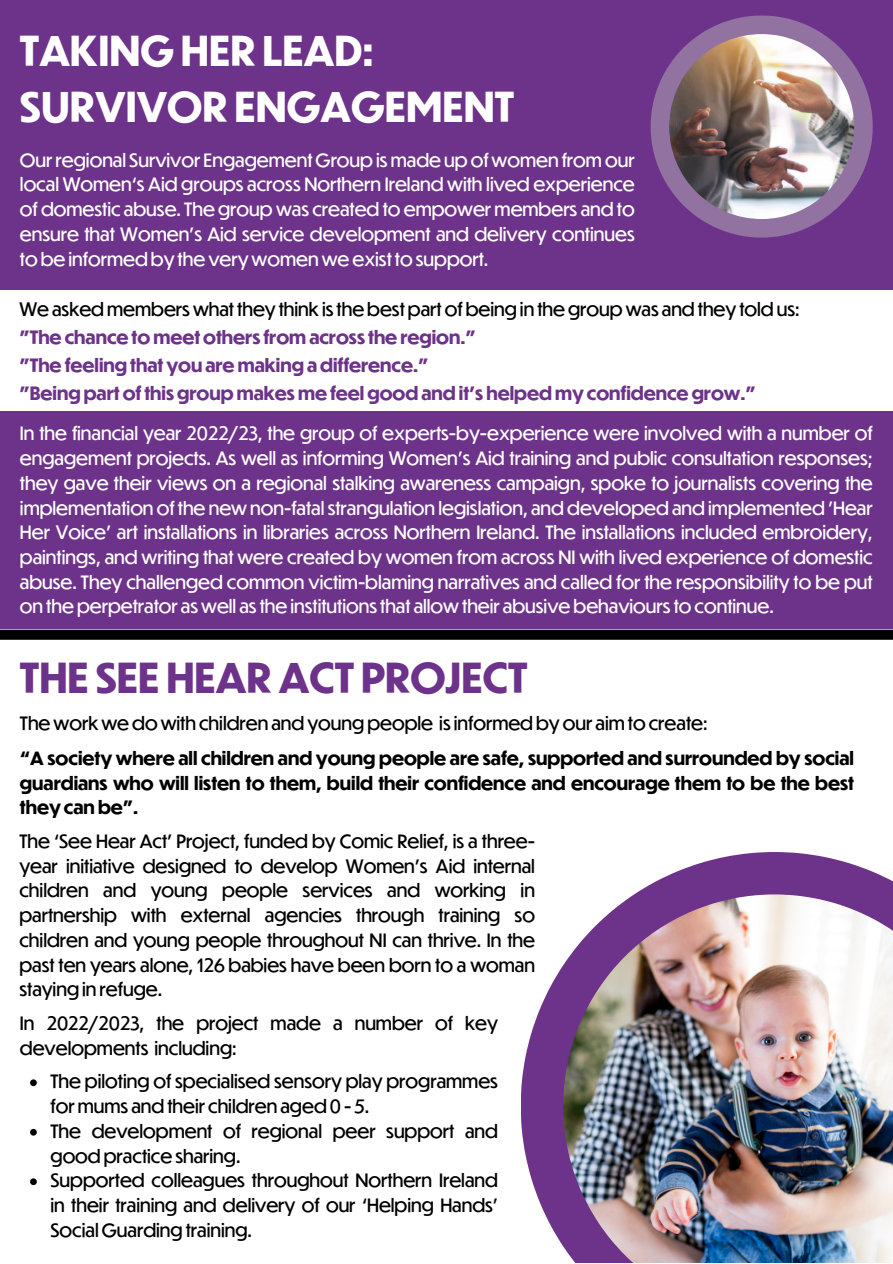
<style>
.page{position:relative;width:893px;height:1264px;background:#fff}
.page>*{position:absolute;margin:0;border:0;box-sizing:border-box;transform-origin:0 0}
.t1{font:700 40.5px "Dunbar Tall";color:#6d3289}
.t2{font:700 40.35px/56.2px "Dunbar Tall";color:#fff}
.t3{font:18px/24.8px "Dunbar Tall";color:#fff;text-align:justify}
.t4{font:18px/24.8px "Dunbar Tall";color:#000}
.t5{font:700 18px/24.8px "Dunbar Tall";color:#000;text-align:justify}
.t6{font:700 18px/28px "Dunbar Tall";color:#6d3289}
</style>
<div class="page">
<div style="left:0;top:0;width:892px;height:1262px;background:#6d3289"></div>
<div style="left:0;top:629px;width:892px;height:633px;background:#fff"></div>
<div style="left:0;top:629px;width:892px;height:10px;background:#000"></div>
<svg style="left:650px;top:16px;width:222px;height:221px"></svg>
<img style="left:669px;top:34px;width:185px;height:185px">
<svg style="left:521px;top:852px;width:371px;height:394px"></svg>
<img style="left:563px;top:894px;width:329px;height:368px">
<div style="left:0;top:289px;width:892px;height:121px;background:#fff"></div>
<svg style="left:30px;top:1079px;width:7px;height:7px"></svg>
<svg style="left:30px;top:1128px;width:7px;height:7px"></svg>
<svg style="left:30px;top:1178px;width:7px;height:7px"></svg>
<h2 class="t2" style="left:20px;top:21px;width:495px">TAKING HER LEAD:<br>SURVIVOR ENGAGEMENT</h2>
<p class="t3" style="left:20px;top:147px;width:616px">Our regional Survivor Engagement Group is made up of women from our local Women‘s Aid groups across Northern Ireland with lived experience of domestic abuse. The group was created to empower members and to ensure that Women's Aid service development and delivery continues to be informed by the very women we exist to support.</p>
<p class="t4" style="left:19px;top:296px;width:781px">We asked members what they think is the best part of being in the group was and they told us:</p>
<p class="t6" style="left:19px;top:322px;width:737px">"The chance to meet others from across the region."<br>"The feeling that you are making a difference."<br>"Being part of this group makes me feel good and it’s helped my confidence grow."</p>
<p class="t3" style="left:20px;top:420px;width:854px">In the financial year 2022/23, the group of experts-by-experience were involved with a number of engagement projects. As well as informing Women's Aid training and public consultation responses; they gave their views on a regional stalking awareness campaign, spoke to journalists covering the implementation of the new non-fatal strangulation legislation, and developed and implemented 'Hear Her Voice' art installations in libraries across Northern Ireland. The installations included embroidery, paintings, and writing that were created by women from across NI with lived experience of domestic abuse. They challenged common victim-blaming narratives and called for the responsibility to be put on the perpetrator as well as the institutions that allow their abusive behaviours to continue.</p>
<h1 class="t1" style="left:20px;top:648px;width:509px">THE SEE HEAR ACT PROJECT</h1>
<p class="t4" style="left:20px;top:710px;width:689px">The work we do with children and young people is informed by our aim to create:</p>
<p class="t5" style="left:20px;top:745px;width:835px">“A society where all children and young people are safe, supported and surrounded by social guardians who will listen to them, build their confidence and encourage them to be the best they can be”.</p>
<p class="t4" style="left:19px;top:828px;width:517px;text-align:justify">The ‘See Hear Act’ Project, funded by Comic Relief, is a three&shy;year initiative designed to develop Women’s Aid internal children and young people services and working in partnership with external agencies through training so children and young people throughout NI can thrive. In the past ten years alone, 126 babies have been born to a woman staying in refuge.</p>
<p class="t4" style="left:20px;top:1010px;width:479px">In 2022/2023, the project made a number of key developments including:</p>
<p class="t4" style="left:50px;top:1068px;width:449px">The piloting of specialised sensory play programmes for mums and their children aged 0 - 5.<br>The development of regional peer support and good practice sharing.<br>Supported colleagues throughout Northern Ireland in their training and delivery of our ‘Helping Hands’ Social Guarding training.</p>
</div>
